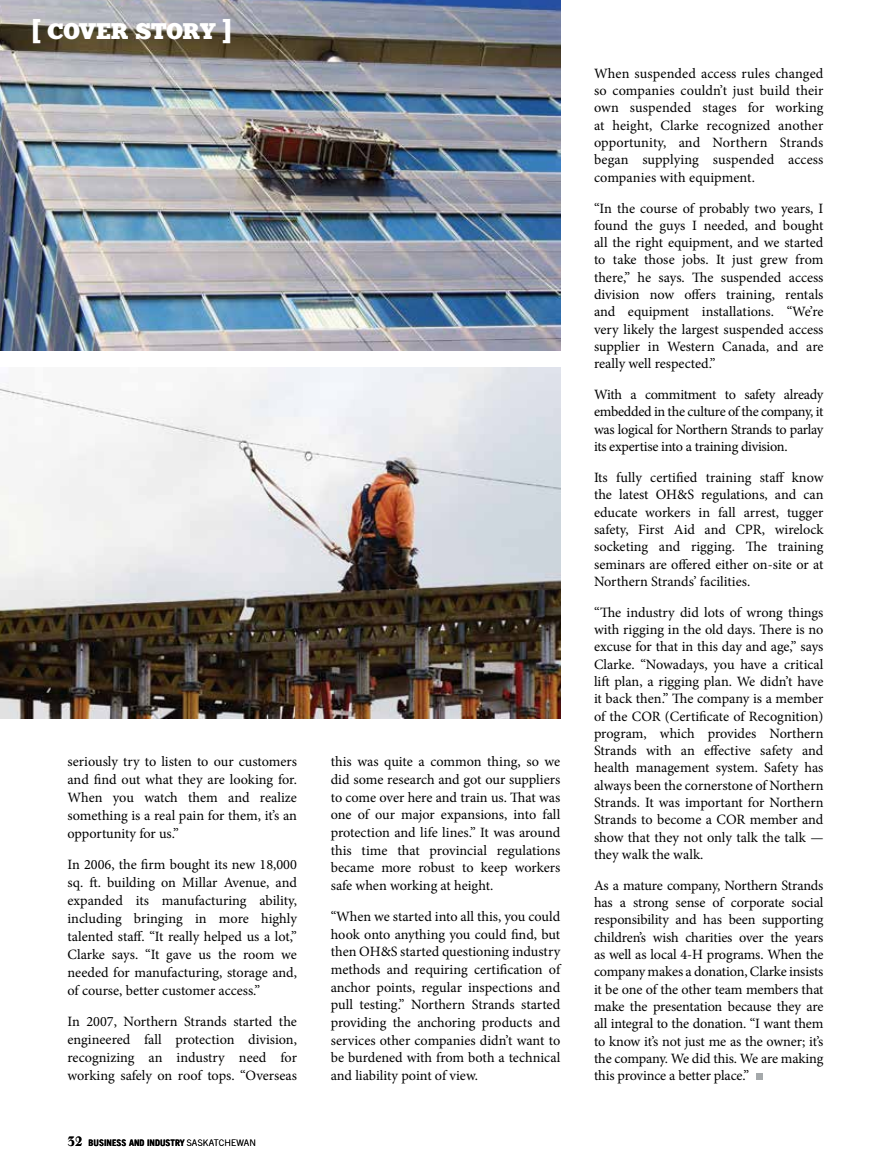
<style>
.page{position:relative;width:891px;height:1161px;background:#fff}
.page>*{position:absolute;margin:0;border:0;box-sizing:border-box;transform-origin:0 0}
.t1{font:22.5px "Merit";color:#fff}
.t2{font:14.25px/17.2px "Minion Pro";letter-spacing:-.005em;color:#000;text-align:justify}
.t3{font:700 9px "Trade Gothic LT";color:#000}
.s1{font-family:"Justus";font-size:13.5px}
.s2{font-family:"Trade Gothic";font-weight:300}
</style>
<div class="page">
<img style="left:0;top:367px;width:560px;height:351px">
<img style="left:0;top:0;width:560px;height:351px">
<div style="left:756px;top:1073px;width:7px;height:7px;background:#a5a9ab"></div>
<h1 class="t1" style="left:32px;top:19px;width:200px">[ COVER STORY ]</h1>
<p class="t2" style="left:68px;top:753px;width:231px;line-height:17.9px">seriously try to listen to our customers and find out what they are looking for.<br>When you watch them and realize something is a real pain for them, it’s an opportunity for us.”</p>
<p class="t2" style="left:68px;top:856px;width:231px;line-height:17.9px">In 2006, the firm bought its new 18,000 sq. ft. building on Millar Avenue, and expanded its manufacturing ability, including bringing in more highly talented staff. “It really helped us a lot,” Clarke says. “It gave us the room we needed for manufacturing, storage and, of course, better customer access.”</p>
<p class="t2" style="left:68px;top:1013px;width:231px;line-height:17.9px">In 2007, Northern Strands started the engineered fall protection division, recognizing an industry need for working safely on roof tops. “Overseas</p>
<p class="t3" style="left:68px;top:1137px;width:190px"><span class="s1">32</span> BUSINESS AND INDUSTRY <span class="s2">SASKATCHEWAN</span></p>
<p class="t2" style="left:331px;top:753px;width:231px;line-height:17.7px">this was quite a common thing, so we did some research and got our suppliers to come over here and train us. That was one of our major expansions, into fall protection and life lines.” It was around this time that provincial regulations became more robust to keep workers safe when working at height.</p>
<p class="t2" style="left:331px;top:908px;width:231px;line-height:17.7px">“When we started into all this, you could hook onto anything you could find, but then OH&amp;S started questioning industry methods and requiring certification of anchor points, regular inspections and pull testing.” Northern Strands started providing the anchoring products and services other companies didn’t want to be burdened with from both a technical and liability point of view.</p>
<p class="t2" style="left:594px;top:65px;width:231px">When suspended access rules changed so companies couldn’t just build their own suspended stages for working at height, Clarke recognized another opportunity, and Northern Strands began supplying suspended access companies with equipment.</p>
<p class="t2" style="left:594px;top:199px;width:231px">“In the course of probably two years, I found the guys I needed, and bought all the right equipment, and we started to take those jobs. It just grew from there,” he says. The suspended access division now offers training, rentals and equipment installations. “We’re very likely the largest suspended access supplier in Western Canada, and are really well respected.”</p>
<p class="t2" style="left:594px;top:386px;width:231px">With a commitment to safety already embedded in the culture of the company, it was logical for Northern Strands to parlay its expertise into a training division.</p>
<p class="t2" style="left:594px;top:469px;width:231px">Its fully certified training staff know the latest OH&amp;S regulations, and can educate workers in fall arrest, tugger safety, First Aid and CPR, wirelock socketing and rigging. The training seminars are offered either on-site or at Northern Strands’ facilities.</p>
<p class="t2" style="left:594px;top:604px;width:231px">“The industry did lots of wrong things with rigging in the old days. There is no excuse for that in this day and age,” says Clarke. “Nowadays, you have a critical lift plan, a rigging plan. We didn’t have it back then.” The company is a member of the COR (Certificate of Recognition) program, which provides Northern Strands with an effective safety and health management system. Safety has always been the cornerstone of Northern Strands. It was important for Northern Strands to become a COR member and show that they not only talk the talk — they walk the walk.</p>
<p class="t2" style="left:594px;top:877px;width:231px">As a mature company, Northern Strands has a strong sense of corporate social responsibility and has been supporting children’s wish charities over the years as well as local 4-H programs. When the company makes a donation, Clarke insists it be one of the other team members that make the presentation because they are all integral to the donation. “I want them to know it’s not just me as the owner; it’s the company. We did this. We are making this province a better place.”</p>
</div>
